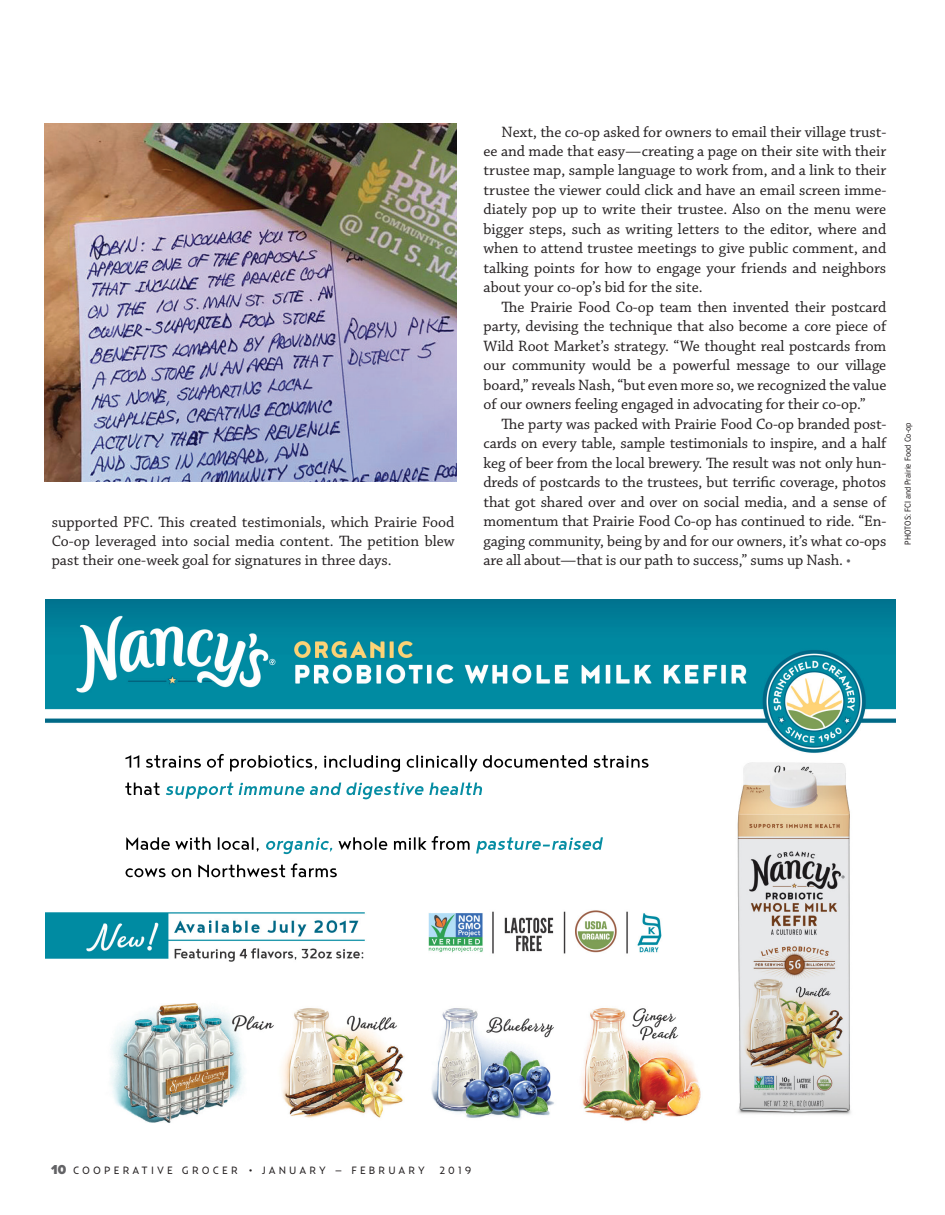
<style>
.page{position:relative;width:945px;height:1215px;background:#fff}
.page>*{position:absolute;margin:0;border:0;box-sizing:border-box;transform-origin:0 0}
.t1{font:15.75px/19.5px "Chaparral Pro";letter-spacing:-.005em;color:#231f20;text-align:justify}
.t2{font:10.5px "Relay";letter-spacing:.3em;color:#231f20}
.t3{font:condensed 9px "Proxima Nova";color:#231f20}
.s1{color:#656568}
.s2{font-family:"Proxima Nova";font-weight:900;font-size:13.5px;color:#636366}
.s3{font-family:"Proxima Nova"}
</style>
<div class="page">
<img style="left:45px;top:123px;width:412px;height:359px">
<img style="left:46px;top:600px;width:850px;height:523px">
<p class="t1" style="left:52px;top:513px;width:404px;line-height:18.9px">supported PFC. This created testimonials, which Prairie Food Co-op leveraged into social media content. The petition blew past their one-week goal for signatures in three days.</p>
<p class="t1" style="left:484px;top:123px;width:404px;text-indent:18px">Next, the co-op asked for owners to email their village trust&shy;ee and made that easy—creating a page on their site with their trustee map, sample language to work from, and a link to their trustee the viewer could click and have an email screen imme&shy;diately pop up to write their trustee. Also on the menu were bigger steps, such as writing letters to the editor, where and when to attend trustee meetings to give public comment, and talking points for how to engage your friends and neighbors about your co-op’s bid for the site.</p>
<p class="t1" style="left:484px;top:298px;width:404px;text-indent:18px">The Prairie Food Co-op team then invented their postcard party, devising the technique that also become a core piece of Wild Root Market’s strategy. “We thought real postcards from our community would be a powerful message to our village board,” reveals Nash, “but even more so, we recognized the value of our owners feeling engaged in advocating for their co-op.”</p>
<p class="t1" style="left:484px;top:415px;width:404px;text-indent:18px">The party was packed with Prairie Food Co-op branded post&shy;cards on every table, sample testimonials to inspire, and a half keg of beer from the local brewery. The result was not only hun&shy;dreds of postcards to the trustees, but terrific coverage, photos that got shared over and over on social media, and a sense of momentum that Prairie Food Co-op has continued to ride. “En&shy;gaging community, being by and for our owners, it’s what co-ops are all about—that is our path to success,” sums up Nash. <span class="s1">•</span></p>
<p class="t3" style="left:904px;top:544px;width:124px;rotate:-90deg">PHOTOS: FCI and Prairie Food Co-op</p>
<p class="t2" style="left:51px;top:1164px;width:375px"><span class="s2">10</span> COOPERATIVE GROCER <span class="s3">•</span> JANUARY – FEBRUARY</p>
<p class="t2" style="left:440px;top:1164px;width:33px">2019</p>
</div>
